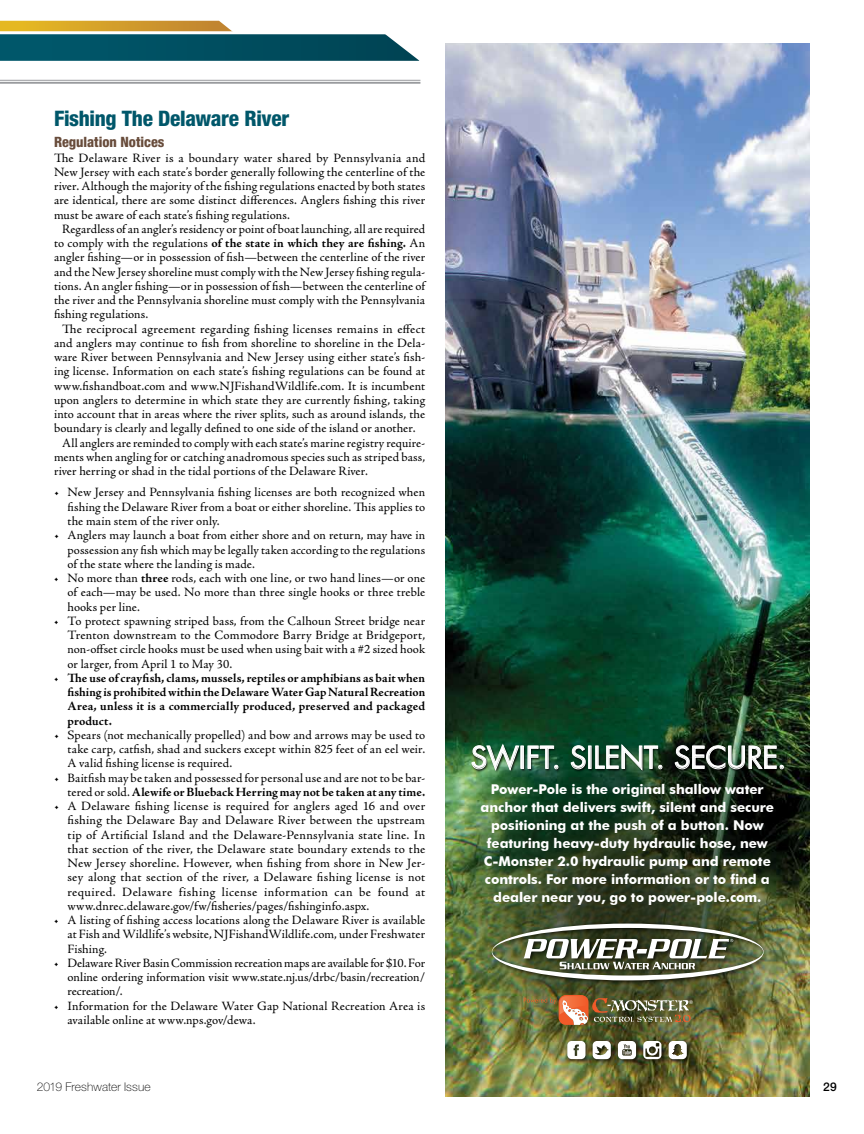
<style>
.page{position:relative;width:864px;height:1134px;background:#fff}
.page>*{position:absolute;margin:0;border:0;box-sizing:border-box;transform-origin:0 0}
.t1{font:29.7px "Futura";letter-spacing:-.01em;color:#fff}
.t2{font:800 condensed 21.3px "Helvetica Neue LT Std";letter-spacing:-.015em;color:#00576a}
.t3{font:800 condensed 14.25px "Helvetica Neue LT Std";color:#684c3b}
.t4{font:700 13.5px/18px "Futura BT";letter-spacing:-.005em;color:#fff;text-align:center}
.t5{font:12.75px/14.2px "Adobe Jenson Pro";letter-spacing:.01em;color:#000;text-align:justify}
.t6{font:700 12.75px/14.2px "Adobe Jenson Pro";letter-spacing:.01em;color:#000;text-align:justify}
.t7{font:100 12px "Helvetica Neue LT Std";letter-spacing:.005em;color:#000}
.t8{font:500 12px "Helvetica Neue LT Std";color:#000}
.s1{font-weight:700}
.s2{font-weight:400}
</style>
<div class="page">
<svg style="left:0;top:21px;width:420px;height:40px"></svg>
<hr style="left:0;top:80px;width:420px;height:1px;background:#999b9e">
<hr style="left:0;top:82px;width:420px;height:2px;background:#999b9e">
<img style="left:446px;top:43px;width:364px;height:651px">
<img style="left:446px;top:694px;width:364px;height:402px">
<div style="left:490px;top:922px;width:279px;height:64px;background:#000;opacity:.75"></div>
<img style="left:492px;top:924px;width:272px;height:56px">
<div style="left:565px;top:1039px;width:128px;height:26px;background:#000;opacity:.75"></div>
<svg style="left:567px;top:1041px;width:18px;height:18px"></svg>
<svg style="left:593px;top:1041px;width:18px;height:18px"></svg>
<svg style="left:643px;top:1041px;width:18px;height:18px"></svg>
<svg style="left:669px;top:1041px;width:18px;height:18px"></svg>
<svg style="left:618px;top:1041px;width:18px;height:18px"></svg>
<div style="left:471px;top:744px;width:315px;height:30px;background:#000;opacity:.85"></div>
<svg style="left:471px;top:744px;width:48px;height:27px"></svg>
<div style="left:521px;top:746px;width:3px;height:23px;border:1px solid #fff"></div>
<svg style="left:528px;top:746px;width:30px;height:23px"></svg>
<svg style="left:571px;top:745px;width:15px;height:24px"></svg>
<div style="left:588px;top:746px;width:3px;height:23px;border:1px solid #fff"></div>
<svg style="left:595px;top:745px;width:67px;height:25px;background:#4c6c57"></svg>
<svg style="left:675px;top:745px;width:109px;height:24px;background:#4d584e"></svg>
<img style="left:524px;top:995px;width:169px;height:30px">
<h2 class="t2" style="left:54px;top:105px;width:237px">Fishing The Delaware River</h2>
<p class="t3" style="left:54px;top:133px;width:112px">Regulation Notices</p>
<p class="t5" style="left:54px;top:151px;width:373px">The Delaware River is a boundary water shared by Pennsylvania and New Jersey with each state’s border generally following the centerline of the river. Although the majority of the fishing regulations enacted by both states are identical, there are some distinct differences. Anglers fishing this river must be aware of each state’s fishing regulations.</p>
<p class="t5" style="left:54px;top:222px;width:373px;text-indent:8px">Regardless of an angler’s residency or point of boat launching, all are required to comply with the regulations <span class="s1">of the state in which they are fishing.</span> An angler fishing—or in possession of fish—between the centerline of the river and the New Jersey shoreline must comply with the New Jersey fishing regula&shy;tions. An angler fishing—or in possession of fish—between the centerline of the river and the Pennsylvania shoreline must comply with the Pennsylvania fishing regulations.</p>
<p class="t5" style="left:62px;top:322px;width:365px">The reciprocal agreement regarding fishing licenses remains in effect</p>
<p class="t5" style="left:54px;top:336px;width:373px">and anglers may continue to fish from shoreline to shoreline in the Dela-</p>
<p class="t5" style="left:54px;top:350px;width:373px">ware River between Pennsylvania and New Jersey using either state’s fish-</p>
<p class="t5" style="left:54px;top:364px;width:373px">ing license. Information on each state’s fishing regulations can be found at</p>
<p class="t5" style="left:54px;top:379px;width:373px">www.fishandboat.com and www.NJFishandWildlife.com. It is incumbent</p>
<p class="t5" style="left:54px;top:393px;width:373px">upon anglers to determine in which state they are currently fishing, taking</p>
<p class="t5" style="left:54px;top:407px;width:373px">into account that in areas where the river splits, such as around islands, the</p>
<p class="t5" style="left:54px;top:422px;width:363px">boundary is clearly and legally defined to one side of the island or another.</p>
<p class="t5" style="left:62px;top:436px;width:365px">All anglers are reminded to comply with each state’s marine registry require-</p>
<p class="t5" style="left:54px;top:450px;width:373px">ments when angling for or catching anadromous species such as striped bass,</p>
<p class="t5" style="left:54px;top:464px;width:315px">river herring or shad in the tidal portions of the Delaware River.</p>
<p class="t5" style="left:68px;top:486px;width:359px;text-indent:-14px">• New Jersey and Pennsylvania fishing licenses are both recognized when fishing the Delaware River from a boat or either shoreline. This applies to the main stem of the river only.</p>
<p class="t5" style="left:68px;top:528px;width:359px;text-indent:-14px">• Anglers may launch a boat from either shore and on return, may have in possession any fish which may be legally taken according to the regulations of the state where the landing is made.</p>
<p class="t5" style="left:68px;top:571px;width:359px;text-indent:-14px">• No more than <span class="s1">three</span> rods, each with one line, or two hand lines—or one of each—may be used. No more than three single hooks or three treble hooks per line.</p>
<p class="t5" style="left:68px;top:614px;width:359px;text-indent:-14px">• To protect spawning striped bass, from the Calhoun Street bridge near Trenton downstream to the Commodore Barry Bridge at Bridgeport, non-offset circle hooks must be used when using bait with a #2 sized hook or larger, from April 1 to May 30.</p>
<p class="t6" style="left:68px;top:671px;width:359px;text-indent:-14px"><span class="s2">•</span> The use of crayfish, clams, mussels, reptiles or amphibians as bait when fishing is prohibited within the Delaware Water Gap Natural Recreation Area, unless it is a commercially produced, preserved and packaged product.</p>
<p class="t5" style="left:68px;top:728px;width:359px;text-indent:-14px">• Spears (not mechanically propelled) and bow and arrows may be used to take carp, catfish, shad and suckers except within 825 feet of an eel weir.<br>A valid fishing license is required.</p>
<p class="t5" style="left:54px;top:771px;width:373px;text-align:right">• Baitfish may be taken and possessed for personal use and are not to be bar&shy;tered or sold. <span class="s1">Alewife or Blueback Herring may not be taken at any time.</span></p>
<p class="t5" style="left:68px;top:799px;width:359px;text-indent:-14px">• A Delaware fishing license is required for anglers aged 16 and over fishing the Delaware Bay and Delaware River between the upstream tip of Artificial Island and the Delaware-Pennsylvania state line. In that section of the river, the Delaware state boundary extends to the New Jersey shoreline. However, when fishing from shore in New Jer&shy;sey along that section of the river, a Delaware fishing license is not required. Delaware fishing license information can be found at www.dnrec.delaware.gov/fw/fisheries/pages/fishinginfo.aspx.</p>
<p class="t5" style="left:68px;top:913px;width:359px;text-indent:-14px">• A listing of fishing access locations along the Delaware River is available at Fish and Wildlife’s website, NJFishandWildlife.com, under Freshwater Fishing.</p>
<p class="t5" style="left:68px;top:956px;width:359px;text-indent:-14px">• Delaware River Basin Commission recreation maps are available for $10. For online ordering information visit www.state.nj.us/drbc/basin/recreation/ recreation/.</p>
<p class="t5" style="left:68px;top:999px;width:359px;text-indent:-14px">• Information for the Delaware Water Gap National Recreation Area is available online at www.nps.gov/dewa.</p>
<h1 class="t1" style="left:471px;top:739px;width:317px">SWIFT. SILENT. SECURE.</h1>
<p class="t4" style="left:481px;top:780px;width:295px">Power-Pole is the original shallow water anchor that delivers swift, silent and secure positioning at the push of a button. Now featuring heavy-duty hydraulic hose, new C-Monster 2.0 hydraulic pump and remote controls. For more information or to find a dealer near you, go to power-pole.com.</p>
<p class="t7" style="left:37px;top:1080px;width:115px">2019 Freshwater Issue</p>
<p class="t8" style="left:823px;top:1080px;width:15px">29</p>
</div>
